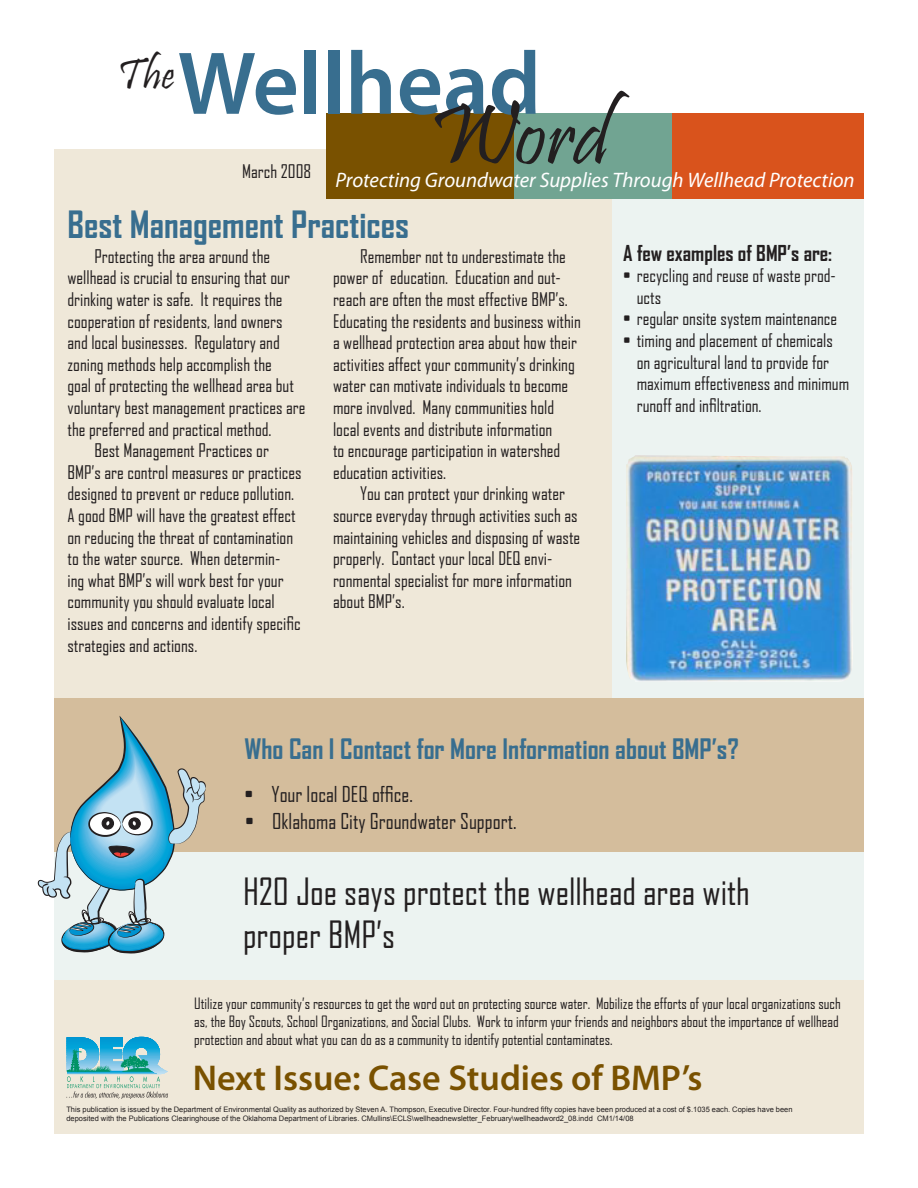
<style>
.page{position:relative;width:918px;height:1188px;background:#fff}
.page>*{position:absolute;margin:0;border:0;box-sizing:border-box;transform-origin:0 0}
.t1{font:600 90px "Myriad Pro";color:#386e8f}
.t2{font:88.5px "Pristina";color:#231f20}
.t3{font:45px "Pristina";color:#231f20}
.t4{font:36px/43.2px "Agency FB";color:#231f20}
.t5{font:600 36px "Myriad Pro";color:#795100}
.t6{font:700 36px "Agency FB";color:#386e8f}
.t7{font:700 27px "Agency FB";color:#386e8f}
.t8{font:italic 21px "Myriad Pro";color:#fff}
.t9{font:21px "Agency FB";color:#231f20}
.t10{font:700 21px "Agency FB";color:#231f20}
.t11{font:18px/21.6px "Agency FB";color:#231f20}
.Body_Text_3{font:15px/18px "Agency FB";color:#231f20}
.body{font:7.5px/9px "Arial";color:#231f20}
</style>
<div class="page">
<div style="left:54px;top:149px;width:810px;height:985px;background:#efe8d9"></div>
<div style="left:612px;top:169px;width:252px;height:547px;background:#ecf3f1"></div>
<div style="left:54px;top:698px;width:810px;height:171px;background:#d4bd9c"></div>
<div style="left:662px;top:113px;width:202px;height:86px;background:#d9531c"></div>
<div style="left:505px;top:113px;width:167px;height:86px;background:#71a492"></div>
<div style="left:326px;top:113px;width:188px;height:86px;background:#795100"></div>
<hr style="left:67px;top:1037px;width:93px;height:1px;background:#0094d1">
<hr style="left:67px;top:1038px;width:93px;height:1px;background:#0095d1">
<hr style="left:67px;top:1039px;width:93px;height:1px;background:#0098d3">
<hr style="left:67px;top:1040px;width:93px;height:1px;background:#0098d3">
<hr style="left:67px;top:1041px;width:93px;height:1px;background:#009bd4">
<hr style="left:67px;top:1042px;width:93px;height:1px;background:#009dd6">
<hr style="left:67px;top:1043px;width:93px;height:1px;background:#009dd6">
<hr style="left:67px;top:1044px;width:93px;height:1px;background:#009fd7">
<hr style="left:67px;top:1045px;width:93px;height:1px;background:#00a0d7">
<hr style="left:67px;top:1046px;width:93px;height:1px;background:#00a3d9">
<hr style="left:67px;top:1047px;width:93px;height:1px;background:#00a4d9">
<hr style="left:67px;top:1048px;width:93px;height:1px;background:#02a6da">
<svg style="left:66px;top:1049px;width:102px;height:50px"></svg>
<div style="left:54px;top:852px;width:810px;height:128px;background:#ecf3f1"></div>
<svg style="left:38px;top:716px;width:168px;height:238px"></svg>
<img style="left:626px;top:455px;width:227px;height:226px">
<p class="t1" style="left:178px;top:26px;width:365px">Wellhead</p>
<p class="t3" style="left:117px;top:49px;width:59px">The</p>
<p class="t2" style="left:428px;top:86px;width:183px">Word</p>
<p class="t11" style="left:242px;top:160px;width:71px">March 2008</p>
<p class="t8" style="left:336px;top:167px;width:521px">Protecting Groundwater Supplies Through Wellhead Protection</p>
<p class="t6" style="left:68px;top:202px;width:343px">Best Management Practices</p>
<p class="t11" style="left:68px;top:245px;width:240px;text-indent:27px">Protecting the area around the wellhead is crucial to ensuring that our drinking water is safe. It requires the cooperation of residents, land owners and local businesses. Regulatory and zoning methods help accomplish the<br>goal of protecting the wellhead area but voluntary best management practices are the preferred and practical method.</p>
<p class="t11" style="left:68px;top:439px;width:236px;text-indent:27px">Best Management Practices or BMP’s are control measures or practices designed to prevent or reduce pollution.<br>A good BMP will have the greatest effect on reducing the threat of contamination to the water source. When determin-<br>ing what BMP’s will work best for your community you should evaluate local issues and concerns and identify specific strategies and actions.</p>
<p class="t11" style="left:333px;top:245px;width:249px;text-indent:27px">Remember not to underestimate the power of education. Education and out&shy;reach are often the most effective BMP’s.<br>Educating the residents and business within a wellhead protection area about how their activities affect your community’s drinking water can motivate individuals to become more involved. Many communities hold local events and distribute information<br>to encourage participation in watershed education activities.</p>
<p class="t11" style="left:333px;top:482px;width:249px;text-indent:27px">You can protect your drinking water source everyday through activities such as maintaining vehicles and disposing of waste properly. Contact your local DEQ envi&shy;ronmental specialist for more information about BMP’s.</p>
<p class="t10" style="left:623px;top:240px;width:210px">A few examples of BMP’s are:</p>
<p class="t11" style="left:637px;top:264px;width:201px;text-indent:-14px">• recycling and reuse of waste prod&shy;ucts</p>
<p class="t11" style="left:623px;top:307px;width:216px">• regular onsite system maintenance</p>
<p class="t11" style="left:637px;top:329px;width:214px;text-indent:-14px">• timing and placement of chemicals on agricultural land to provide for maximum effectiveness and minimum runoff and infiltration.</p>
<p class="t7" style="left:244px;top:732px;width:496px">Who Can I Contact for More Information about BMP’s?</p>
<p class="t9" style="left:244px;top:782px;width:170px">• Your local DEQ office.</p>
<p class="t9" style="left:245px;top:809px;width:273px">• Oklahoma City Groundwater Support.</p>
<p class="t4" style="left:243px;top:869px;width:508px">H2O Joe says protect the wellhead area with proper BMP’s</p>
<p class="Body_Text_3" style="left:194px;top:994px;width:648px">Utilize your community’s resources to get the word out on protecting source water. Mobilize the efforts of your local organizations such as, the Boy Scouts, School Organizations, and Social Clubs. Work to inform your friends and neighbors about the importance of wellhead protection and about what you can do as a community to identify potential contaminates.</p>
<p class="t5" style="left:193px;top:1055px;width:511px">Next Issue: Case Studies of BMP’s</p>
<p class="body" style="left:66px;top:1105px;width:728px">This publication is issued by the Department of Environmental Quality as authorized by Steven A. Thompson, Executive Director. Four-hundred fifty copies have been produced at a cost of $.1035 each. Copies have been deposited with the Publications Clearinghouse of the Oklahoma Department of Libraries. CMullins\ECLS\wellheadnewsletter_February\wellheadword2_08.indd CM1/14/08</p>
</div>
